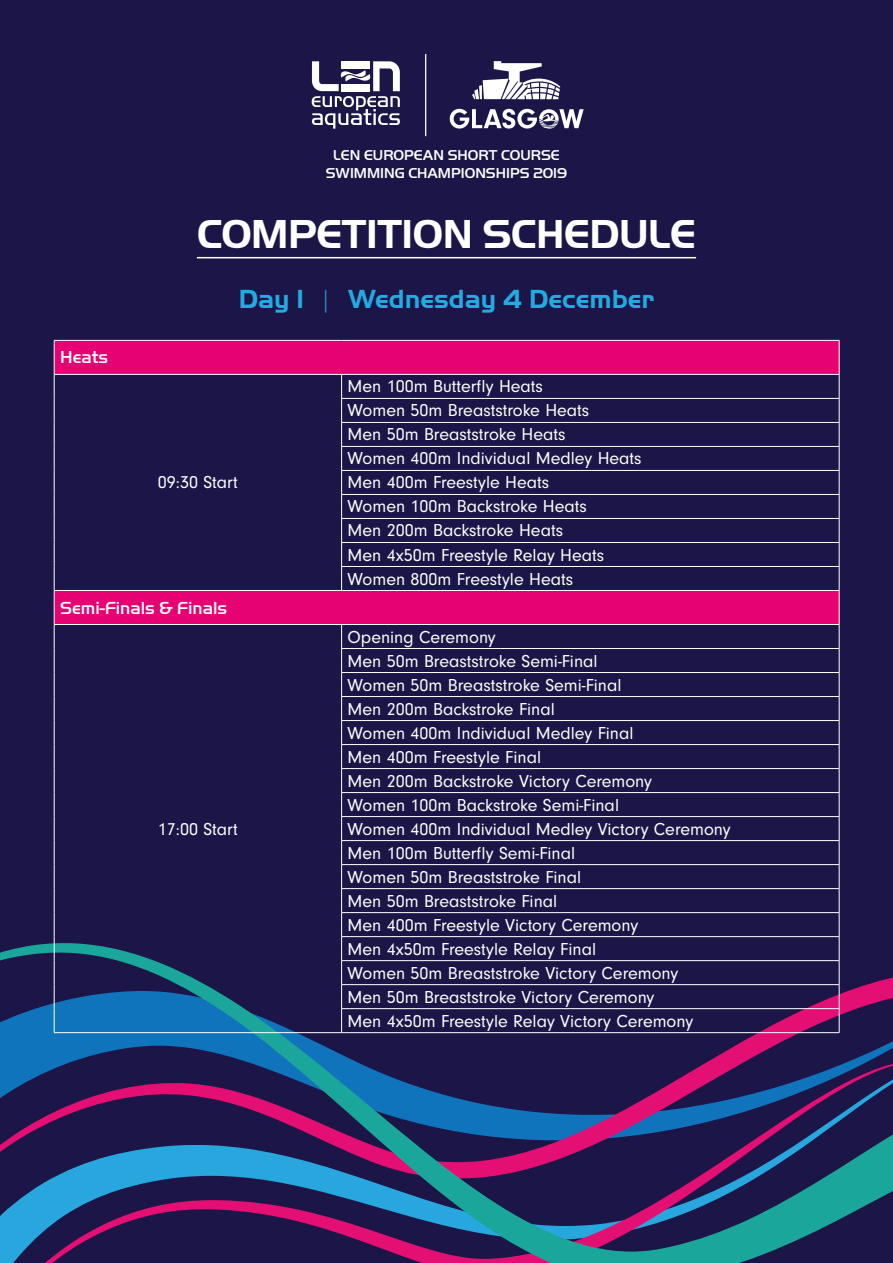
<style>
.page{position:relative;width:893px;height:1263px;background:#1b1647}
.page>*{position:absolute;margin:0;border:0;box-sizing:border-box;transform-origin:0 0}
.t1{font:700 42px "Handel Gothic LT";letter-spacing:-.01em;color:#fff}
.t2{font:700 27px "Handel Gothic Com";color:#24aae1}
.t3{font:18px/24px "Neuzeit Gro";color:#fff}
.t4{font:500 18px "Handel Gothic Com";color:#fff}
.t5{font:500 18px "Handel Gothic LT";color:#fff}
.t6{font:500 14.85px/17.9px "Handel Gothic LT";color:#fff;text-align:center}
</style>
<div class="page">
<hr style="left:425px;top:54px;width:1px;height:82px;background:#fff">
<svg style="left:450px;top:61px;width:134px;height:68px"></svg>
<svg style="left:312px;top:61px;width:88px;height:68px"></svg>
<svg style="left:0;top:942px;width:893px;height:321px"></svg>
<hr style="left:197px;top:257px;width:499px;height:1px;background:#fff">
<div style="left:55px;top:341px;width:784px;height:283px;background:#e60272"></div>
<svg style="left:55px;top:375px;width:784px;height:215px"></svg>
<hr style="left:54px;top:340px;width:288px;height:1px;background:#fff">
<hr style="left:54px;top:341px;width:1px;height:33px;background:#fff">
<hr style="left:342px;top:340px;width:497px;height:1px;background:#fff">
<hr style="left:839px;top:341px;width:1px;height:33px;background:#fff">
<hr style="left:54px;top:374px;width:288px;height:1px;background:#fff">
<hr style="left:342px;top:374px;width:497px;height:1px;background:#fff">
<hr style="left:341px;top:398px;width:498px;height:1px;background:#fff">
<hr style="left:341px;top:422px;width:498px;height:1px;background:#fff">
<hr style="left:341px;top:446px;width:498px;height:1px;background:#fff">
<hr style="left:341px;top:470px;width:498px;height:1px;background:#fff">
<hr style="left:341px;top:494px;width:498px;height:1px;background:#fff">
<hr style="left:341px;top:518px;width:498px;height:1px;background:#fff">
<hr style="left:341px;top:542px;width:498px;height:1px;background:#fff">
<svg style="left:54px;top:375px;width:1px;height:215px"></svg>
<hr style="left:341px;top:566px;width:498px;height:1px;background:#fff">
<svg style="left:341px;top:375px;width:1px;height:215px"></svg>
<svg style="left:839px;top:375px;width:1px;height:215px"></svg>
<hr style="left:54px;top:590px;width:288px;height:1px;background:#fff">
<hr style="left:54px;top:591px;width:1px;height:33px;background:#fff">
<hr style="left:342px;top:590px;width:497px;height:1px;background:#fff">
<hr style="left:839px;top:591px;width:1px;height:33px;background:#fff">
<hr style="left:54px;top:624px;width:288px;height:1px;background:#fff">
<hr style="left:342px;top:624px;width:497px;height:1px;background:#fff">
<hr style="left:341px;top:648px;width:498px;height:1px;background:#fff">
<hr style="left:341px;top:672px;width:498px;height:1px;background:#fff">
<hr style="left:341px;top:696px;width:498px;height:1px;background:#fff">
<hr style="left:341px;top:720px;width:498px;height:1px;background:#fff">
<hr style="left:341px;top:744px;width:498px;height:1px;background:#fff">
<hr style="left:341px;top:768px;width:498px;height:1px;background:#fff">
<hr style="left:341px;top:792px;width:498px;height:1px;background:#fff">
<hr style="left:341px;top:816px;width:498px;height:1px;background:#fff">
<hr style="left:341px;top:840px;width:498px;height:1px;background:#fff">
<hr style="left:341px;top:864px;width:498px;height:1px;background:#fff">
<hr style="left:341px;top:888px;width:498px;height:1px;background:#fff">
<hr style="left:341px;top:912px;width:498px;height:1px;background:#fff">
<hr style="left:341px;top:936px;width:498px;height:1px;background:#fff">
<hr style="left:341px;top:960px;width:498px;height:1px;background:#fff">
<hr style="left:341px;top:984px;width:498px;height:1px;background:#fff">
<svg style="left:54px;top:625px;width:1px;height:407px"></svg>
<hr style="left:341px;top:1008px;width:498px;height:1px;background:#fff">
<svg style="left:341px;top:625px;width:1px;height:407px"></svg>
<svg style="left:839px;top:625px;width:1px;height:407px"></svg>
<hr style="left:54px;top:1032px;width:288px;height:1px;background:#fff">
<hr style="left:342px;top:1032px;width:497px;height:1px;background:#fff">
<p class="t6" style="left:326px;top:146px;width:243px">LEN EUROPEAN SHORT COURSE<br>SWIMMING CHAMPIONSHIPS 2019</p>
<h1 class="t1" style="left:197px;top:211px;width:500px">COMPETITION SCHEDULE</h1>
<p class="t5" style="left:60px;top:347px;width:50px">Heats</p>
<h2 class="t2" style="left:239px;top:284px;width:417px">Day 1 | Wednesday 4 December</h2>
<p class="t3" style="left:158px;top:471px;width:82px">09:30 Start</p>
<p class="t3" style="left:348px;top:375px;width:296px">Men 100m Butterfly Heats<br>Women 50m Breaststroke Heats<br>Men 50m Breaststroke Heats<br>Women 400m Individual Medley Heats<br>Men 400m Freestyle Heats<br>Women 100m Backstroke Heats<br>Men 200m Backstroke Heats<br>Men 4x50m Freestyle Relay Heats<br>Women 800m Freestyle Heats</p>
<p class="t4" style="left:60px;top:597px;width:168px">Semi-Finals &amp; Finals</p>
<p class="t3" style="left:158px;top:817px;width:82px">17:00 Start</p>
<p class="t3" style="left:348px;top:625px;width:385px">Opening Ceremony<br>Men 50m Breaststroke Semi-Final<br>Women 50m Breaststroke Semi-Final<br>Men 200m Backstroke Final<br>Women 400m Individual Medley Final<br>Men 400m Freestyle Final<br>Men 200m Backstroke Victory Ceremony<br>Women 100m Backstroke Semi-Final<br>Women 400m Individual Medley Victory Ceremony Men 100m Butterfly Semi-Final<br>Women 50m Breaststroke Final<br>Men 50m Breaststroke Final<br>Men 400m Freestyle Victory Ceremony<br>Men 4x50m Freestyle Relay Final<br>Women 50m Breaststroke Victory Ceremony<br>Men 50m Breaststroke Victory Ceremony<br>Men 4x50m Freestyle Relay Victory Ceremony</p>
</div>
